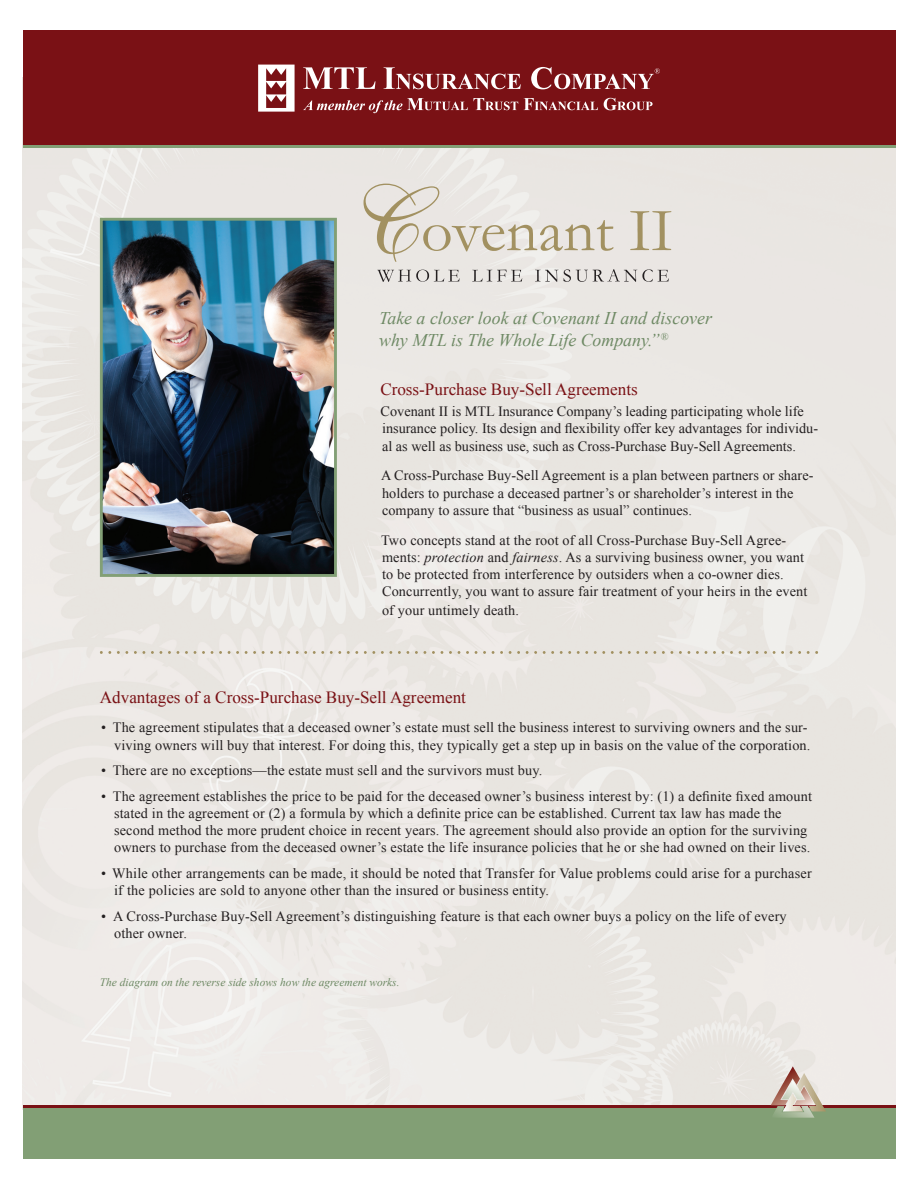
<style>
.page{position:relative;width:918px;height:1188px;background:#fff}
.page>*{position:absolute;margin:0;border:0;box-sizing:border-box;transform-origin:0 0}
.t1{font:italic 17.85px/21.3px "Times New Roman";color:#6e8964}
.t2{font:17.1px "Times New Roman";color:#7a1115}
.t3{font:14.25px/17.1px "Times New Roman";letter-spacing:.01em;color:#231f20}
.t4{font:italic 11.4px "Times New Roman";color:#6e8964}
.s1{font-style:italic}
</style>
<div class="page">
<img style="left:23px;top:148px;width:872px;height:957px">
<div style="left:23px;top:30px;width:872px;height:116px;background:#7a1115"></div>
<hr style="left:23px;top:145px;width:872px;height:3px;background:#829f75">
<div style="left:23px;top:1107px;width:872px;height:51px;background:#829f75"></div>
<hr style="left:23px;top:1105px;width:872px;height:3px;background:#7a1115">
<svg style="left:303px;top:67px;width:73px;height:22px"></svg>
<svg style="left:384px;top:67px;width:137px;height:22px"></svg>
<svg style="left:303px;top:98px;width:215px;height:15px"></svg>
<svg style="left:524px;top:98px;width:74px;height:12px"></svg>
<svg style="left:604px;top:98px;width:49px;height:12px"></svg>
<svg style="left:258px;top:65px;width:37px;height:47px"></svg>
<svg style="left:531px;top:67px;width:129px;height:22px"></svg>
<svg style="left:100px;top:651px;width:718px;height:3px;background:#d8d2c3"></svg>
<svg style="left:364px;top:184px;width:307px;height:78px;background:#e1dcd3"></svg>
<svg style="left:377px;top:269px;width:292px;height:13px;background:#cbc8c5"></svg>
<img style="left:100px;top:218px;width:237px;height:359px">
<svg style="left:771px;top:1066px;width:55px;height:52px;background:#ccc0b1"></svg>
<p class="t1" style="left:379px;top:308px;width:334px">Take a closer look at Covenant II and discover why MTL is The Whole Life Company.”<sup>®</sup></p>
<p class="t2" style="left:380px;top:380px;width:259px">Cross-Purchase Buy-Sell Agreements</p>
<p class="t3" style="left:381px;top:403px;width:439px">Covenant II is MTL Insurance Company’s leading participating whole life insurance policy. Its design and flexibility offer key advantages for individu&shy;al as well as business use, such as Cross-Purchase Buy-Sell Agreements.</p>
<p class="t3" style="left:381px;top:467px;width:434px">A Cross-Purchase Buy-Sell Agreement is a plan between partners or share&shy;holders to purchase a deceased partner’s or shareholder’s interest in the company to assure that “business as usual” continues.</p>
<p class="t3" style="left:381px;top:531px;width:428px">Two concepts stand at the root of all Cross-Purchase Buy-Sell Agree&shy;ments: <span class="s1">protection</span> and <span class="s1">fairness</span>. As a surviving business owner, you want to be protected from interference by outsiders when a co-owner dies.<br>Concurrently, you want to assure fair treatment of your heirs in the event</p>
<p class="t3" style="left:382px;top:601px;width:138px">of your untimely death.</p>
<p class="t2" style="left:100px;top:687px;width:368px">Advantages of a Cross-Purchase Buy-Sell Agreement</p>
<p class="t3" style="left:101px;top:719px;width:711px;text-align:right">• The agreement stipulates that a deceased owner’s estate must sell the business interest to surviving owners and the sur&shy;viving owners will buy that interest. For doing this, they typically get a step up in basis on the value of the corporation.</p>
<p class="t3" style="left:101px;top:762px;width:443px">• There are no exceptions—the estate must sell and the survivors must buy.</p>
<p class="t3" style="left:114px;top:787px;width:699px;text-indent:-13px">• The agreement establishes the price to be paid for the deceased owner’s business interest by: (1) a definite fixed amount stated in the agreement or (2) a formula by which a definite price can be established. Current tax law has made the second method the more prudent choice in recent years. The agreement should also provide an option for the surviving owners to purchase from the deceased owner’s estate the life insurance policies that he or she had owned on their lives.</p>
<p class="t3" style="left:114px;top:864px;width:699px;text-indent:-13px">• While other arrangements can be made, it should be noted that Transfer for Value problems could arise for a purchaser if the policies are sold to anyone other than the insured or business entity.</p>
<p class="t3" style="left:114px;top:907px;width:674px;text-indent:-13px">• A Cross-Purchase Buy-Sell Agreement’s distinguishing feature is that each owner buys a policy on the life of every other owner.</p>
<p class="t4" style="left:100px;top:975px;width:301px">The diagram on the reverse side shows how the agreement works.</p>
</div>
